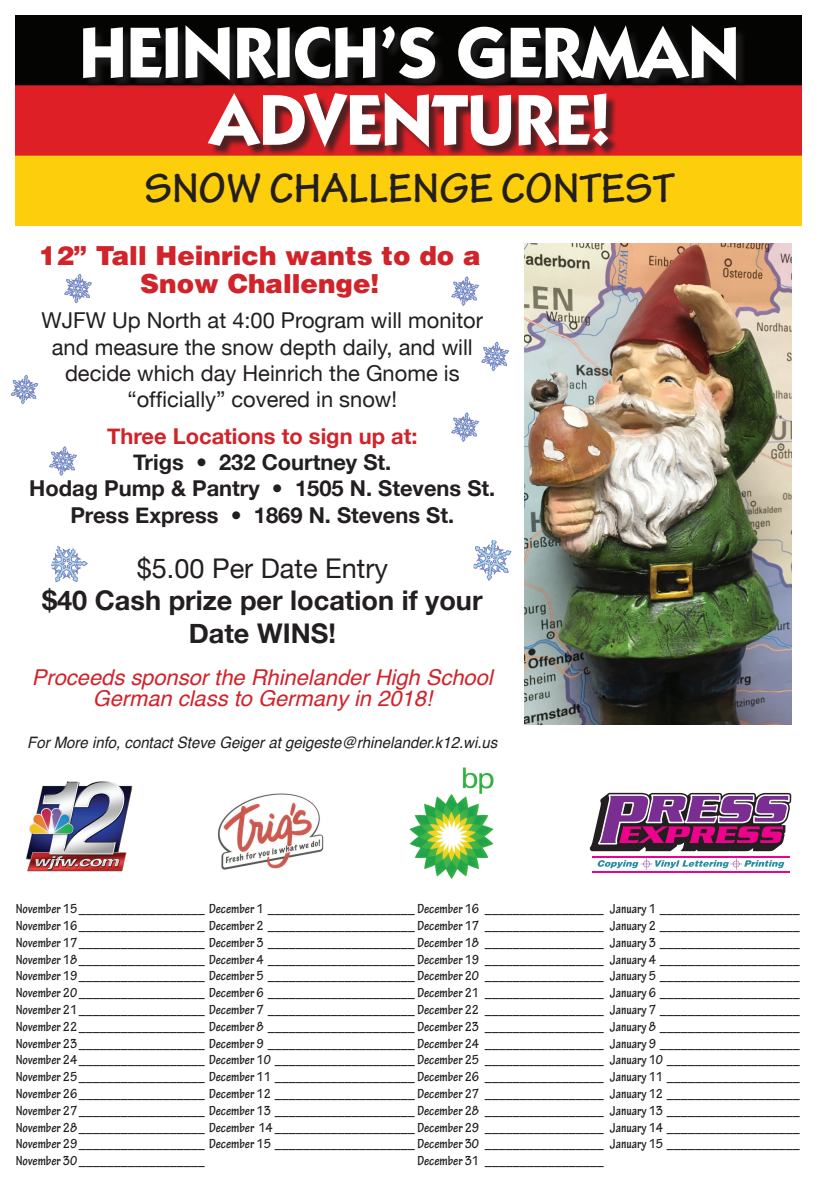
<style>
.page{position:relative;width:819px;height:1197px;background:#fff}
.page>*{position:absolute;margin:0;border:0;box-sizing:border-box;transform-origin:0 0}
.t1{font:700 71.75px/67.4px "Kabel IT Cby BT";color:#fff;text-align:center}
.t2{font:700 43.75px "Tekton Pro";color:#231f20}
.t3{font:700 27.12px/32.6px "Helvetica Neue";color:#231f20;text-align:center}
.t4{font:27.12px "Helvetica Neue";color:#231f20}
.t5{font:900 26.25px/28px "Helvetica";color:#d1232a;text-align:center}
.t6{font:21.88px/26.2px "Helvetica Neue";color:#231f20;text-align:center}
.t7{font:700 21.88px/26.2px "Helvetica Neue";color:#231f20;text-align:center}
.t8{font:italic 21.88px/21px "Helvetica";color:#d1232a;text-align:center}
.t9{font:700 21.88px "Helvetica Neue";color:#d1232a}
.t10{font:italic 15.75px "Helvetica";color:#231f20;scale:.95 1}
.t11{font:700 condensed 14px/16.8px "Tekton Pro";color:#231f20;text-align:justify}
</style>
<div class="page">
<img style="left:16px;top:16px;width:786px;height:209px">
<div style="left:84px;top:27px;width:663px;height:131px;background:#231f20;opacity:.75"></div>
<img style="left:524px;top:243px;width:267px;height:481px">
<img style="left:25px;top:781px;width:108px;height:91px">
<img style="left:217px;top:793px;width:107px;height:77px">
<img style="left:410px;top:767px;width:83px;height:111px">
<hr style="left:592px;top:871px;width:197px;height:1px;background:#ed028c">
<svg style="left:590px;top:793px;width:201px;height:77px"></svg>
<svg style="left:51px;top:545px;width:37px;height:37px"></svg>
<svg style="left:473px;top:540px;width:38px;height:41px"></svg>
<svg style="left:11px;top:375px;width:27px;height:29px"></svg>
<svg style="left:64px;top:274px;width:28px;height:29px"></svg>
<svg style="left:451px;top:412px;width:28px;height:30px"></svg>
<svg style="left:49px;top:446px;width:28px;height:30px"></svg>
<svg style="left:451px;top:276px;width:28px;height:30px"></svg>
<svg style="left:481px;top:342px;width:28px;height:29px"></svg>
<h1 class="t1" style="left:79px;top:18px;width:662px">HEINRICH’S GERMAN<br>ADVENTURE!</h1>
<h2 class="t2" style="left:144px;top:162px;width:532px">SNOW CHALLENGE CONTEST</h2>
<h3 class="t5" style="left:39px;top:241px;width:443px">12” Tall Heinrich wants to do a<br>Snow Challenge!</h3>
<h3 class="t6" style="left:42px;top:307px;width:443px">WJFW Up North at 4:00 Program will monitor and measure the snow depth daily, and will decide which day Heinrich the Gnome is “officially” covered in snow!</h3>
<h3 class="t9" style="left:107px;top:423px;width:312px">Three Locations to sign up at:</h3>
<h3 class="t7" style="left:29px;top:449px;width:468px">Trigs • 232 Courtney St.<br>Hodag Pump &amp; Pantry • 1505 N. Stevens St.<br>Press Express • 1869 N. Stevens St.</h3>
<h3 class="t4" style="left:137px;top:552px;width:253px">$5.00 Per Date Entry</h3>
<h3 class="t3" style="left:42px;top:584px;width:442px">$40 Cash prize per location if your<br>Date WINS!</h3>
<h3 class="t8" style="left:32px;top:667px;width:462px">Proceeds sponsor the Rhinelander High School<br>German class to Germany in 2018!</h3>
<p class="t10" style="left:27px;top:730px;width:496px">For More info, contact Steve Geiger at geigeste@rhinelander.k12.wi.us</p>
<p class="t11" style="left:16px;top:901px;width:786px">November 15__________________ December 1 _____________________ December 16 _________________ January 1 ____________________ November 16__________________ December 2 _____________________ December 17 _________________ January 2 ____________________ November 17__________________ December 3 _____________________ December 18 _________________ January 3 ____________________ November 18__________________ December 4 _____________________ December 19 _________________ January 4 ____________________ November 19__________________ December 5 _____________________ December 20 _________________ January 5 ____________________ November 20__________________ December 6 _____________________ December 21 _________________ January 6 ____________________ November 21__________________ December 7 _____________________ December 22 _________________ January 7 ____________________ November 22__________________ December 8 _____________________ December 23 _________________ January 8 ____________________ November 23__________________ December 9 _____________________ December 24 _________________ January 9 ____________________ November 24__________________ December 10 ____________________ December 25 _________________ January 10 ___________________ November 25__________________ December 11 ____________________ December 26 _________________ January 11 ___________________ November 26__________________ December 12 ____________________ December 27 _________________ January 12 ___________________ November 27__________________ December 13 ____________________ December 28 _________________ January 13 ___________________ November 28__________________ December 14 ____________________ December 29 _________________ January 14 ___________________ November 29__________________ December 15 ____________________ December 30 _________________ January 15 ___________________ November 30__________________</p>
<p class="t11" style="left:417px;top:1153px;width:188px">December 31 _________________</p>
</div>
